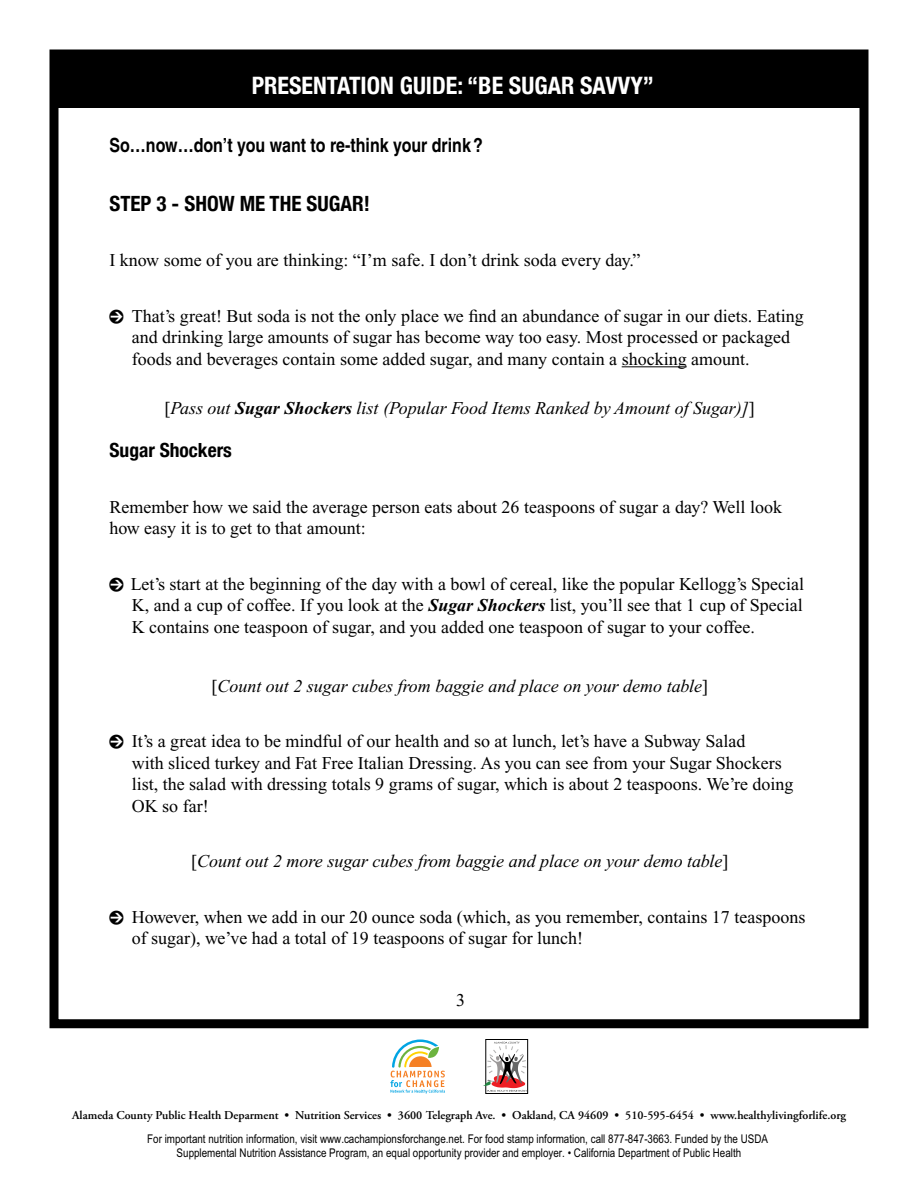
<style>
.page{position:relative;width:918px;height:1188px;background:#fff}
.page>*{position:absolute;margin:0;border:0;box-sizing:border-box;transform-origin:0 0}
.t1{font:700 condensed 24px "Helvetica Neue";color:#fff}
.t2{font:700 condensed 21px "Helvetica Neue";color:#000}
.t3{font:700 condensed 19.5px "Helvetica";color:#000}
.t4{font:700 condensed 19.5px "Helvetica Neue";color:#000}
.t5{font:18px/21.6px "Times New Roman";color:#000}
.t6{font:italic 18px "Times New Roman";color:#000}
.t7{font:12px/14.4px "Arial Narrow";color:#000;text-align:center}
.t8{font:600 12px "Adobe Garamond Pro";color:#000}
.s1{font-family:"Pointers"}
.s2{font-style:normal}
.s3{font-weight:700}
.s4{font-weight:700;font-style:italic}
</style>
<div class="page">
<div style="left:50px;top:50px;width:818px;height:978px;border:9px solid #000"></div>
<hr style="left:622px;top:366px;width:65px;height:1px;background:#000">
<div style="left:53px;top:52px;width:811px;height:56px;background:#000"></div>
<svg style="left:486px;top:1039px;width:42px;height:55px"></svg>
<svg style="left:483px;top:1042px;width:44px;height:50px"></svg>
<svg style="left:390px;top:1039px;width:55px;height:54px"></svg>
<h1 class="t1" style="left:252px;top:71px;width:404px">PRESENTATION GUIDE: “BE SUGAR SAVVY”</h1>
<p class="t3" style="left:110px;top:133px;width:375px">So…now…don’t you want to re-think your drink ?</p>
<p class="t2" style="left:110px;top:191px;width:262px">Step 3 - SHOW ME THE SUGAR!</p>
<p class="t5" style="left:110px;top:250px;width:533px">I know some of you are thinking: “I’m safe. I don’t drink soda every day.”</p>
<p class="t5" style="left:132px;top:305px;width:674px;text-indent:-22px"><span class="s1">0</span> That’s great! But soda is not the only place we find an abundance of sugar in our diets. Eating and drinking large amounts of sugar has become way too easy. Most processed or packaged foods and beverages contain some added sugar, and many contain a shocking amount.</p>
<p class="t6" style="left:165px;top:398px;width:592px"><span class="s2">[</span>Pass out <span class="s3">Sugar Shockers</span> list (Popular Food Items Ranked by Amount of Sugar)]<span class="s2">]</span></p>
<p class="t4" style="left:110px;top:439px;width:124px">Sugar Shockers</p>
<p class="t5" style="left:110px;top:496px;width:674px">Remember how we said the average person eats about 26 teaspoons of sugar a day? Well look how easy it is to get to that amount:</p>
<p class="t5" style="left:132px;top:573px;width:674px;text-align:justify;text-indent:-22px"><span class="s1">0</span> Let’s start at the beginning of the day with a bowl of cereal, like the popular Kellogg’s Special K, and a cup of coffee. If you look at the <span class="s4">Sugar Shockers</span> list, you’ll see that 1 cup of Special K contains one teaspoon of sugar, and you added one teaspoon of sugar to your coffee.</p>
<p class="t6" style="left:211px;top:676px;width:498px"><span class="s2">[</span>Count out 2 sugar cubes from baggie and place on your demo table<span class="s2">]</span></p>
<p class="t5" style="left:132px;top:730px;width:663px;text-indent:-22px"><span class="s1">0</span> It’s a great idea to be mindful of our health and so at lunch, let’s have a Subway Salad<br>with sliced turkey and Fat Free Italian Dressing. As you can see from your Sugar Shockers list, the salad with dressing totals 9 grams of sugar, which is about 2 teaspoons. We’re doing OK so far!</p>
<p class="t6" style="left:191px;top:852px;width:539px"><span class="s2">[</span>Count out 2 more sugar cubes from baggie and place on your demo table<span class="s2">]</span></p>
<p class="t5" style="left:132px;top:906px;width:675px;text-indent:-22px"><span class="s1">0</span> However, when we add in our 20 ounce soda (which, as you remember, contains 17 teaspoons of sugar), we’ve had a total of 19 teaspoons of sugar for lunch!</p>
<p class="t5" style="left:456px;top:990px;width:10px">3</p>
<p class="t8" style="left:72px;top:1108px;width:776px">Alameda County Public Health Deparment • Nutrition Services • 3600 Telegraph Ave. • Oakland, CA 94609 • 510-595-6454 • www.healthylivingforlife.org</p>
<p class="t7" style="left:147px;top:1131px;width:622px">For important nutrition information, visit www.cachampionsforchange.net. For food stamp information, call 877-847-3663. Funded by the USDA<br>Supplemental Nutrition Assistance Program, an equal opportunity provider and employer. • California Department of Public Health</p>
</div>
